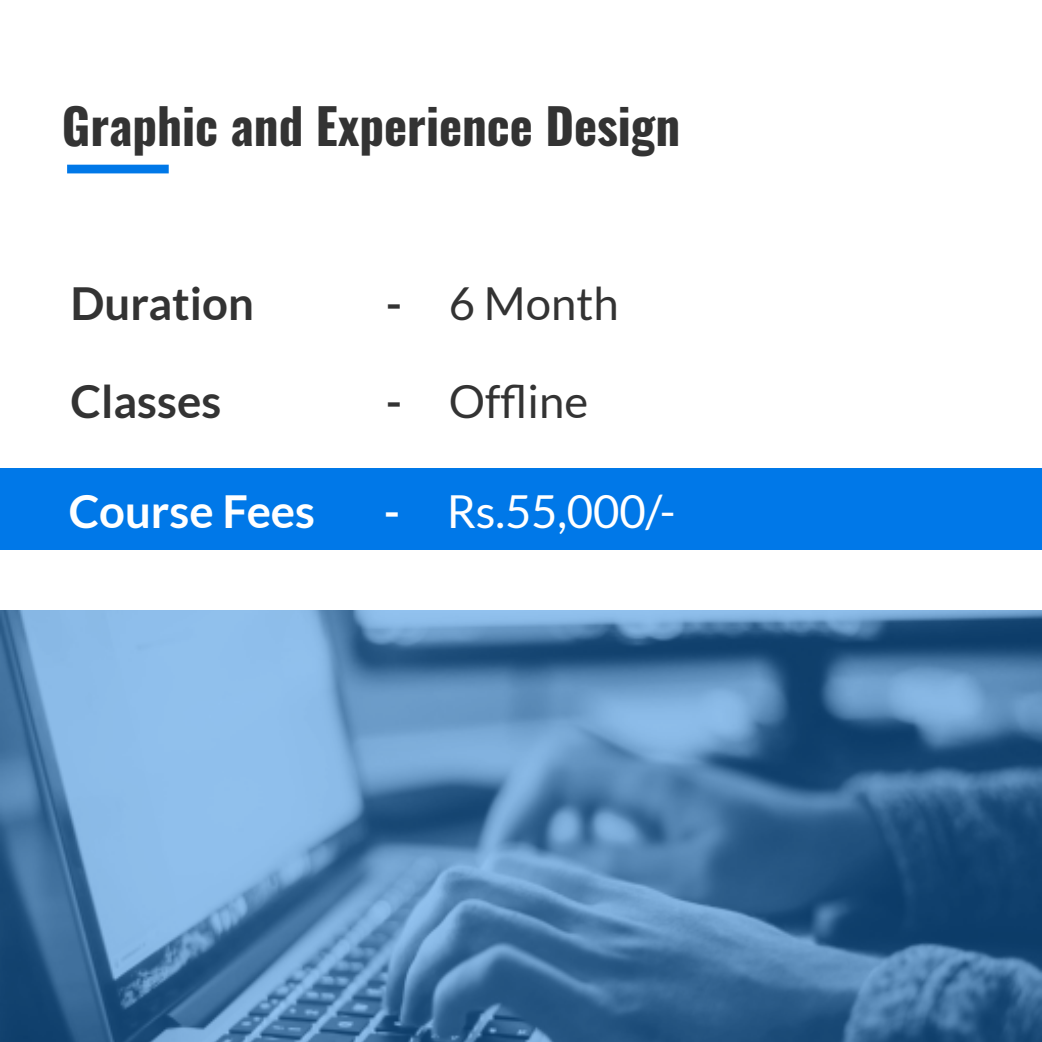
<style>
.page{position:relative;width:1042px;height:1042px;background:#fff}
.page>*{position:absolute;margin:0;border:0;box-sizing:border-box;transform-origin:0 0}
.t1{font:700 49px "Oswald";color:#333}
.t2{font:700 45.5px "Lato";color:#333}
.t3{font:45.5px "Lato";color:#333}
.t4{font:45.5px "Lato";letter-spacing:-.005em;color:#fff}
.t5{font:700 45.5px "Lato";color:#fff}
.s1{font-weight:700}
</style>
<div class="page">
<div style="left:67px;top:165px;width:102px;height:8px;background:#0078e8"></div>
<div style="left:0;top:468px;width:1042px;height:82px;background:#0078e8"></div>
<img style="left:0;top:610px;width:1042px;height:432px">
<p class="t1" style="left:62px;top:82px;width:620px">Graphic and Experience Design</p>
<p class="t2" style="left:71px;top:277px;width:185px">Duration</p>
<p class="t3" style="left:386px;top:278px;width:234px"><span class="s1">-</span> 6 Month</p>
<p class="t2" style="left:71px;top:375px;width:152px">Classes</p>
<p class="t3" style="left:386px;top:376px;width:204px"><span class="s1">-</span> Offline</p>
<p class="t5" style="left:69px;top:485px;width:248px">Course Fees</p>
<p class="t4" style="left:384px;top:486px;width:293px"><span class="s1">-</span> Rs.55,000/-</p>
</div>
